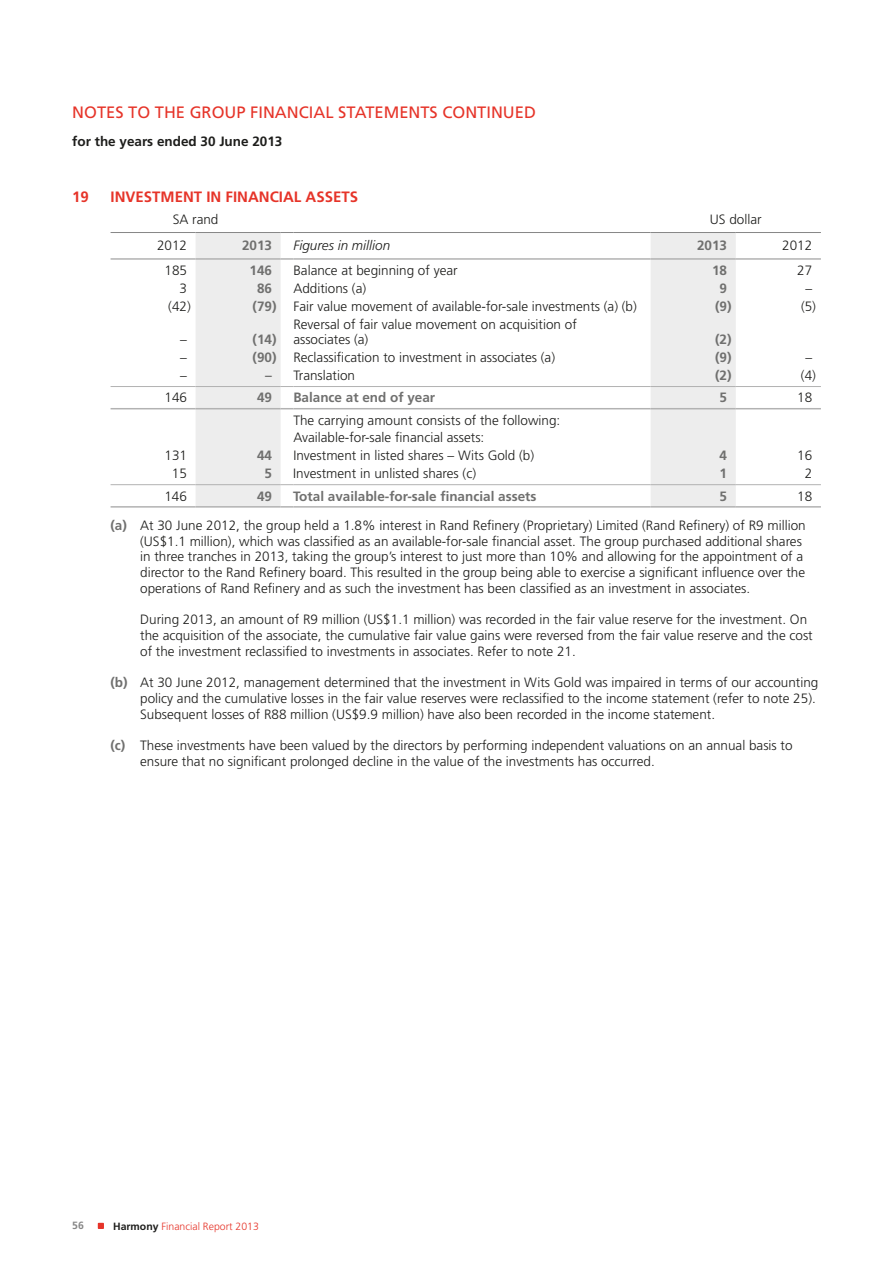
<style>
.page{position:relative;width:893px;height:1263px;background:#fff}
.page>*{position:absolute;margin:0;border:0;box-sizing:border-box;transform-origin:0 0}
.t1{font:16.5px "Frutiger LT Std";color:#e63429}
.t2{font:700 15px "Frutiger LT Std";color:#e63429}
.t3{font:300 13.5px/15.8px "Frutiger LT Std";color:#1d1d1b}
.t4{font:700 13.5px "Frutiger LT Std";color:#70706f}
.t5{font:700 13.5px "Frutiger LT Std";color:#1d1d1b}
.t6{font:italic 300 13.5px "Frutiger LT Std";color:#1d1d1b}
.t7{font:300 10.5px "Frutiger LT Std";color:#e63429}
.t8{font:700 10.5px "Frutiger LT Std";color:#878787}
.s1{font-weight:700;color:#70706f}
.s2{font-weight:700;color:#1d1d1b}
</style>
<div class="page">
<svg style="left:98px;top:1223px;width:6px;height:6px"></svg>
<svg style="left:196px;top:233px;width:540px;height:273px"></svg>
<hr style="left:111px;top:258px;width:85px;height:2px;background:#b2b2b2">
<hr style="left:196px;top:258px;width:85px;height:2px;background:#b2b2b2">
<svg style="left:281px;top:258px;width:12px;height:2px"></svg>
<hr style="left:293px;top:258px;width:358px;height:2px;background:#b2b2b2">
<hr style="left:651px;top:258px;width:85px;height:2px;background:#b2b2b2">
<hr style="left:736px;top:258px;width:85px;height:2px;background:#b2b2b2">
<hr style="left:111px;top:484px;width:85px;height:1px;background:#b2b2b2">
<hr style="left:196px;top:484px;width:85px;height:1px;background:#b2b2b2">
<svg style="left:281px;top:484px;width:12px;height:1px"></svg>
<hr style="left:293px;top:484px;width:358px;height:1px;background:#b2b2b2">
<hr style="left:651px;top:484px;width:85px;height:1px;background:#b2b2b2">
<hr style="left:736px;top:484px;width:85px;height:1px;background:#b2b2b2">
<hr style="left:111px;top:506px;width:85px;height:2px;background:#b2b2b2">
<hr style="left:196px;top:506px;width:85px;height:2px;background:#b2b2b2">
<svg style="left:281px;top:506px;width:12px;height:2px"></svg>
<hr style="left:293px;top:506px;width:358px;height:2px;background:#b2b2b2">
<hr style="left:651px;top:506px;width:85px;height:2px;background:#b2b2b2">
<hr style="left:736px;top:506px;width:85px;height:2px;background:#b2b2b2">
<hr style="left:111px;top:232px;width:85px;height:1px;background:#878787">
<hr style="left:196px;top:232px;width:85px;height:1px;background:#878787">
<hr style="left:111px;top:386px;width:85px;height:1px;background:#b2b2b2">
<hr style="left:196px;top:386px;width:85px;height:1px;background:#b2b2b2">
<svg style="left:281px;top:386px;width:12px;height:1px"></svg>
<hr style="left:293px;top:386px;width:358px;height:1px;background:#b2b2b2">
<hr style="left:651px;top:386px;width:85px;height:1px;background:#b2b2b2">
<hr style="left:736px;top:386px;width:85px;height:1px;background:#b2b2b2">
<hr style="left:111px;top:408px;width:85px;height:1px;background:#b2b2b2">
<hr style="left:196px;top:408px;width:85px;height:1px;background:#b2b2b2">
<svg style="left:281px;top:408px;width:12px;height:1px"></svg>
<hr style="left:293px;top:408px;width:358px;height:1px;background:#b2b2b2">
<hr style="left:651px;top:408px;width:85px;height:1px;background:#b2b2b2">
<hr style="left:736px;top:408px;width:85px;height:1px;background:#b2b2b2">
<svg style="left:281px;top:232px;width:12px;height:1px"></svg>
<hr style="left:293px;top:232px;width:358px;height:1px;background:#878787">
<hr style="left:651px;top:232px;width:85px;height:1px;background:#878787">
<hr style="left:736px;top:232px;width:85px;height:1px;background:#878787">
<p class="t1" style="left:72px;top:103px;width:465px">NOTES TO THE GROUP FINANCIAL STATEMENTS CONTINUED</p>
<p class="t5" style="left:72px;top:134px;width:212px">for the years ended 30 June 2013</p>
<p class="t2" style="left:72px;top:188px;width:18px">19</p>
<p class="t2" style="left:111px;top:188px;width:249px">INVESTMENT IN FINANCIAL ASSETS</p>
<p class="t3" style="left:173px;top:212px;width:47px">SA rand</p>
<p class="t3" style="left:710px;top:212px;width:53px">US dollar</p>
<p class="t3" style="left:157px;top:238px;width:32px">2012</p>
<p class="t4" style="left:242px;top:238px;width:32px">2013</p>
<p class="t6" style="left:293px;top:238px;width:98px">Figures in million</p>
<p class="t4" style="left:697px;top:238px;width:32px">2013</p>
<p class="t3" style="left:782px;top:238px;width:32px">2012</p>
<p class="t3" style="left:165px;top:262px;width:24px">185</p>
<p class="t4" style="left:250px;top:262px;width:24px">146</p>
<p class="t3" style="left:293px;top:262px;width:166px">Balance at beginning of year</p>
<p class="t4" style="left:712px;top:262px;width:17px">18</p>
<p class="t3" style="left:797px;top:262px;width:17px">27</p>
<p class="t3" style="left:180px;top:280px;width:9px">3</p>
<p class="t4" style="left:257px;top:280px;width:17px">86</p>
<p class="t3" style="left:293px;top:280px;width:74px">Additions (a)</p>
<p class="t4" style="left:720px;top:280px;width:9px">9</p>
<p class="t3" style="left:805px;top:280px;width:8px">–</p>
<p class="t3" style="left:168px;top:298px;width:24px">(42)</p>
<p class="t3" style="left:253px;top:298px;width:386px"><span class="s1">(79)</span> Fair value movement of available-for-sale investments (a) (b)</p>
<p class="t4" style="left:715px;top:298px;width:18px">(9)</p>
<p class="t3" style="left:801px;top:298px;width:17px">(5)</p>
<p class="t3" style="left:180px;top:332px;width:8px">–</p>
<p class="t4" style="left:253px;top:332px;width:26px">(14)</p>
<p class="t3" style="left:293px;top:316px;width:285px">Reversal of fair value movement on acquisition of associates (a)</p>
<p class="t4" style="left:715px;top:332px;width:18px">(2)</p>
<p class="t3" style="left:180px;top:350px;width:8px">–</p>
<p class="t3" style="left:253px;top:350px;width:304px"><span class="s1">(90)</span> Reclassification to investment in associates (a)</p>
<p class="t4" style="left:715px;top:350px;width:18px">(9)</p>
<p class="t3" style="left:805px;top:350px;width:8px">–</p>
<p class="t3" style="left:180px;top:368px;width:8px">–</p>
<p class="t3" style="left:265px;top:368px;width:91px"><span class="s1">–</span> Translation</p>
<p class="t4" style="left:715px;top:367px;width:18px">(2)</p>
<p class="t3" style="left:801px;top:368px;width:17px">(4)</p>
<p class="t3" style="left:164px;top:390px;width:24px">146</p>
<p class="t4" style="left:257px;top:390px;width:17px">49</p>
<p class="t4" style="left:293px;top:390px;width:143px">Balance at end of year</p>
<p class="t4" style="left:720px;top:390px;width:9px">5</p>
<p class="t3" style="left:797px;top:390px;width:17px">18</p>
<p class="t3" style="left:293px;top:411px;width:269px;line-height:18px">The carrying amount consists of the following:<br>Available-for-sale financial assets:</p>
<p class="t3" style="left:164px;top:448px;width:24px">131</p>
<p class="t4" style="left:257px;top:448px;width:17px">44</p>
<p class="t3" style="left:293px;top:448px;width:242px">Investment in listed shares – Wits Gold (b)</p>
<p class="t4" style="left:720px;top:448px;width:9px">4</p>
<p class="t3" style="left:797px;top:448px;width:17px">16</p>
<p class="t3" style="left:172px;top:466px;width:17px">15</p>
<p class="t4" style="left:265px;top:466px;width:9px">5</p>
<p class="t3" style="left:293px;top:466px;width:184px">Investment in unlisted shares (c)</p>
<p class="t4" style="left:719px;top:466px;width:9px">1</p>
<p class="t3" style="left:805px;top:466px;width:9px">2</p>
<p class="t3" style="left:164px;top:488px;width:24px">146</p>
<p class="t4" style="left:257px;top:488px;width:17px">49</p>
<p class="t4" style="left:293px;top:488px;width:245px">Total available-for-sale financial assets</p>
<p class="t4" style="left:719px;top:488px;width:9px">5</p>
<p class="t3" style="left:110px;top:481px;width:703px;line-height:29.2px;text-indent:687px">18 <span class="s1">(a)</span> At 30 June 2012, the group held a 1.8% interest in Rand Refinery (Proprietary) Limited (Rand Refinery) of R9 million</p>
<p class="t3" style="left:140px;top:533px;width:666px">(US$1.1 million), which was classified as an available-for-sale financial asset. The group purchased additional shares in three tranches in 2013, taking the group’s interest to just more than 10% and allowing for the appointment of a director to the Rand Refinery board. This resulted in the group being able to exercise a significant influence over the operations of Rand Refinery and as such the investment has been classified as an investment in associates.</p>
<p class="t3" style="left:140px;top:612px;width:674px">During 2013, an amount of R9 million (US$1.1 million) was recorded in the fair value reserve for the investment. On the acquisition of the associate, the cumulative fair value gains were reversed from the fair value reserve and the cost of the investment reclassified to investments in associates. Refer to note 21.</p>
<p class="t3" style="left:140px;top:675px;width:680px;text-indent:-30px"><span class="s1">(b)</span> At 30 June 2012, management determined that the investment in Wits Gold was impaired in terms of our accounting policy and the cumulative losses in the fair value reserves were reclassified to the income statement (refer to note 25).<br>Subsequent losses of R88 million (US$9.9 million) have also been recorded in the income statement.</p>
<p class="t3" style="left:140px;top:738px;width:654px;text-indent:-30px"><span class="s1">(c)</span> These investments have been valued by the directors by performing independent valuations on an annual basis to ensure that no significant prolonged decline in the value of the investments has occurred.</p>
<p class="t8" style="left:72px;top:1219px;width:13px">56</p>
<p class="t7" style="left:113px;top:1220px;width:147px"><span class="s2">Harmony</span> Financial Report 2013</p>
</div>
